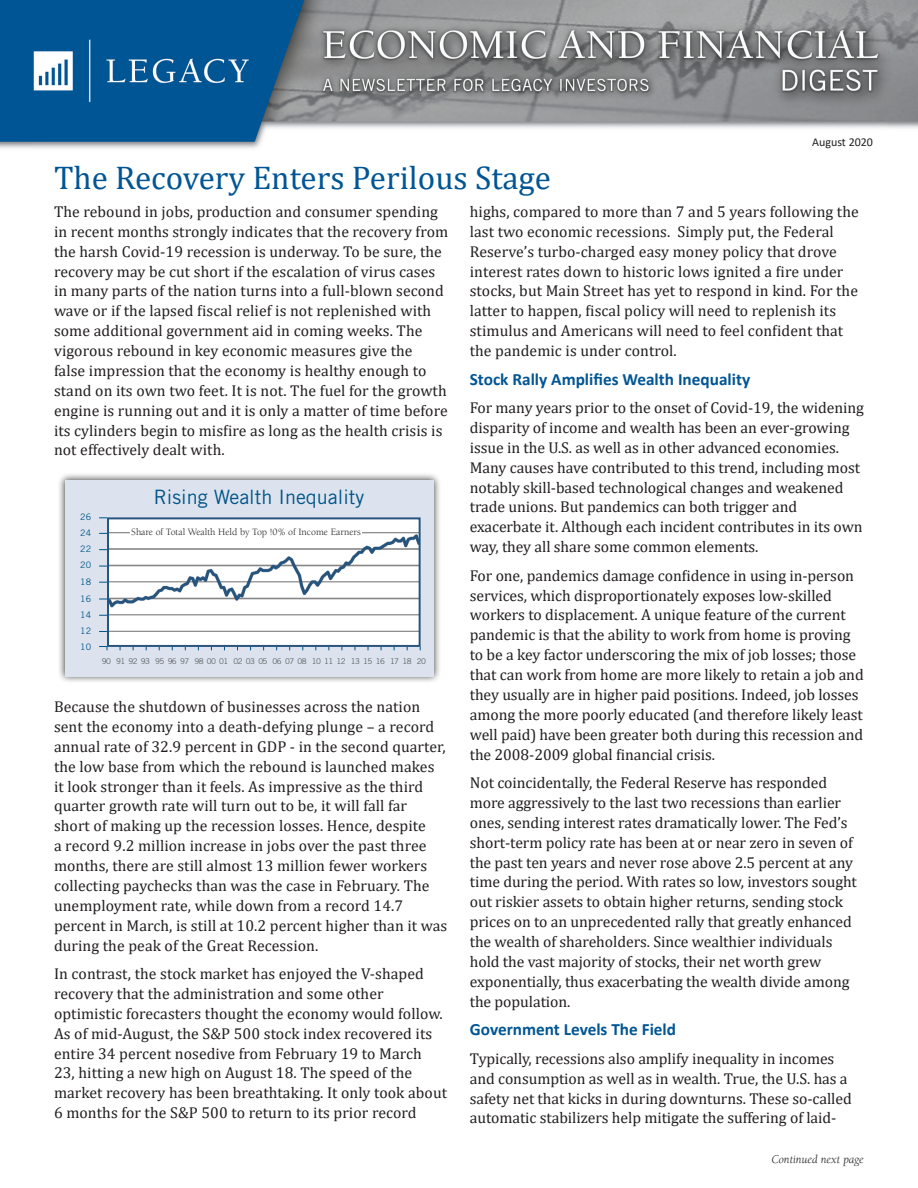
<style>
.page{position:relative;width:918px;height:1188px;background:#fff}
.page>*{position:absolute;margin:0;border:0;box-sizing:border-box;transform-origin:0 0}
.headline_24_28_8{font:33px "Cambria";color:#005594}
.t1{font:19.8px "Trade Gothic LT Std";color:#005487}
.body_10_5_13_25__-5t{font:700 17.25px "Calibri";color:#005594}
.body_10_5_13_25__5t{font:15.75px/19.8px "Cambria";letter-spacing:.005em;color:#231f20}
.body_10_5_13_25__-5t-2{font:15.75px/19.8px "Cambria";letter-spacing:-.005em;color:#231f20}
.continued{font:italic 12px "Berkeley Std";color:#231f20}
.header_date{font:12px "Calibri";color:#231f20}
.t2{font:9.9px "Berkeley Std";color:#231f20}
.t3{font:8.85px "Trade Gothic LT Std";color:#005487}
.t4{font:7.95px "Trade Gothic LT Std";letter-spacing:-.07em;color:#5f5f62}
</style>
<div class="page">
<img style="left:0;top:0;width:918px;height:149px">
<div style="left:58px;top:472px;width:384px;height:212px;background:#231f20;opacity:.9"></div>
<div style="left:65px;top:480px;width:369px;height:196px;background:#dce3ee"></div>
<img style="left:110px;top:520px;width:308px;height:124px">
<div style="left:107px;top:517px;width:314px;height:130px;border:2px solid #26547c"></div>
<svg style="left:99px;top:646px;width:9px;height:4px"></svg>
<div style="left:130px;top:527px;width:232px;height:14px;background:#fff"></div>
<p class="header_date" style="left:812px;top:134px;width:62px">August 2020</p>
<p class="headline_24_28_8" style="left:54px;top:158px;width:499px">The Recovery Enters Perilous Stage</p>
<p class="body_10_5_13_25__5t" style="left:54px;top:202px;width:396px">The rebound in jobs, production and consumer spending in recent months strongly indicates that the recovery from the harsh Covid-19 recession is underway. To be sure, the recovery may be cut short if the escalation of virus cases in many parts of the nation turns into a full-blown second wave or if the lapsed fiscal relief is not replenished with some additional government aid in coming weeks. The vigorous rebound in key economic measures give the<br>false impression that the economy is healthy enough to stand on its own two feet. It is not. The fuel for the growth engine is running out and it is only a matter of time before its cylinders begin to misfire as long as the health crisis is not effectively dealt with.</p>
<p class="body_10_5_13_25__5t" style="left:470px;top:202px;width:391px">highs, compared to more than 7 and 5 years following the last two economic recessions. Simply put, the Federal Reserve’s turbo-charged easy money policy that drove interest rates down to historic lows ignited a fire under stocks, but Main Street has yet to respond in kind. For the latter to happen, fiscal policy will need to replenish its stimulus and Americans will need to feel confident that the pandemic is under control.</p>
<p class="body_10_5_13_25__-5t" style="left:470px;top:367px;width:282px">Stock Rally Amplifies Wealth Inequality</p>
<p class="body_10_5_13_25__-5t-2" style="left:470px;top:398px;width:396px">For many years prior to the onset of Covid-19, the widening disparity of income and wealth has been an ever-growing issue in the U.S. as well as in other advanced economies.<br>Many causes have contributed to this trend, including most notably skill-based technological changes and weakened trade unions. But pandemics can both trigger and exacerbate it. Although each incident contributes in its own way, they all share some common elements.</p>
<p class="body_10_5_13_25__-5t-2" style="left:470px;top:565px;width:395px">For one, pandemics damage confidence in using in-person services, which disproportionately exposes low-skilled workers to displacement. A unique feature of the current pandemic is that the ability to work from home is proving to be a key factor underscoring the mix of job losses; those that can work from home are more likely to retain a job and they usually are in higher paid positions. Indeed, job losses among the more poorly educated (and therefore likely least well paid) have been greater both during this recession and the 2008-2009 global financial crisis.</p>
<p class="body_10_5_13_25__-5t-2" style="left:470px;top:773px;width:389px">Not coincidentally, the Federal Reserve has responded more aggressively to the last two recessions than earlier ones, sending interest rates dramatically lower. The Fed’s short-term policy rate has been at or near zero in seven of the past ten years and never rose above 2.5 percent at any time during the period. With rates so low, investors sought out riskier assets to obtain higher returns, sending stock prices on to an unprecedented rally that greatly enhanced the wealth of shareholders. Since wealthier individuals hold the vast majority of stocks, their net worth grew exponentially, thus exacerbating the wealth divide among the population.</p>
<p class="body_10_5_13_25__-5t" style="left:470px;top:1017px;width:208px">Government Levels The Field</p>
<p class="body_10_5_13_25__-5t-2" style="left:470px;top:1048px;width:384px">Typically, recessions also amplify inequality in incomes and consumption as well as in wealth. True, the U.S. has a safety net that kicks in during downturns. These so-called automatic stabilizers help mitigate the suffering of laid-</p>
<p class="t1" style="left:154px;top:485px;width:212px">Rising Wealth Inequality</p>
<p class="t2" style="left:131px;top:526px;width:231px">Share of Total Wealth Held by Top !0% of Income Earners</p>
<p class="t3" style="left:80px;top:511px;width:12px">26</p>
<p class="t3" style="left:80px;top:527px;width:12px">24</p>
<p class="t3" style="left:80px;top:543px;width:12px">22</p>
<p class="t3" style="left:80px;top:560px;width:12px">20</p>
<p class="t3" style="left:80px;top:577px;width:12px">18</p>
<p class="t3" style="left:80px;top:594px;width:12px">16</p>
<p class="t3" style="left:80px;top:609px;width:12px">14</p>
<p class="t3" style="left:80px;top:625px;width:12px">12</p>
<p class="t3" style="left:80px;top:641px;width:12px">10</p>
<p class="t4" style="left:102px;top:656px;width:326px">90 91 92 93 95 96 97 98 00 01 02 03 05 06 07 08 10 11 12 13 15 16 17 18 20</p>
<p class="body_10_5_13_25__5t" style="left:54px;top:697px;width:395px">Because the shutdown of businesses across the nation sent the economy into a death-defying plunge – a record annual rate of 32.9 percent in GDP - in the second quarter, the low base from which the rebound is launched makes it look stronger than it feels. As impressive as the third quarter growth rate will turn out to be, it will fall far<br>short of making up the recession losses. Hence, despite<br>a record 9.2 million increase in jobs over the past three months, there are still almost 13 million fewer workers collecting paychecks than was the case in February. The unemployment rate, while down from a record 14.7 percent in March, is still at 10.2 percent higher than it was during the peak of the Great Recession.</p>
<p class="body_10_5_13_25__5t" style="left:54px;top:964px;width:395px">In contrast, the stock market has enjoyed the V-shaped recovery that the administration and some other optimistic forecasters thought the economy would follow.<br>As of mid-August, the S&amp;P 500 stock index recovered its entire 34 percent nosedive from February 19 to March<br>23, hitting a new high on August 18. The speed of the market recovery has been breathtaking. It only took about 6 months for the S&amp;P 500 to return to its prior record</p>
<p class="continued" style="left:771px;top:1153px;width:94px">Continued next page</p>
</div>
